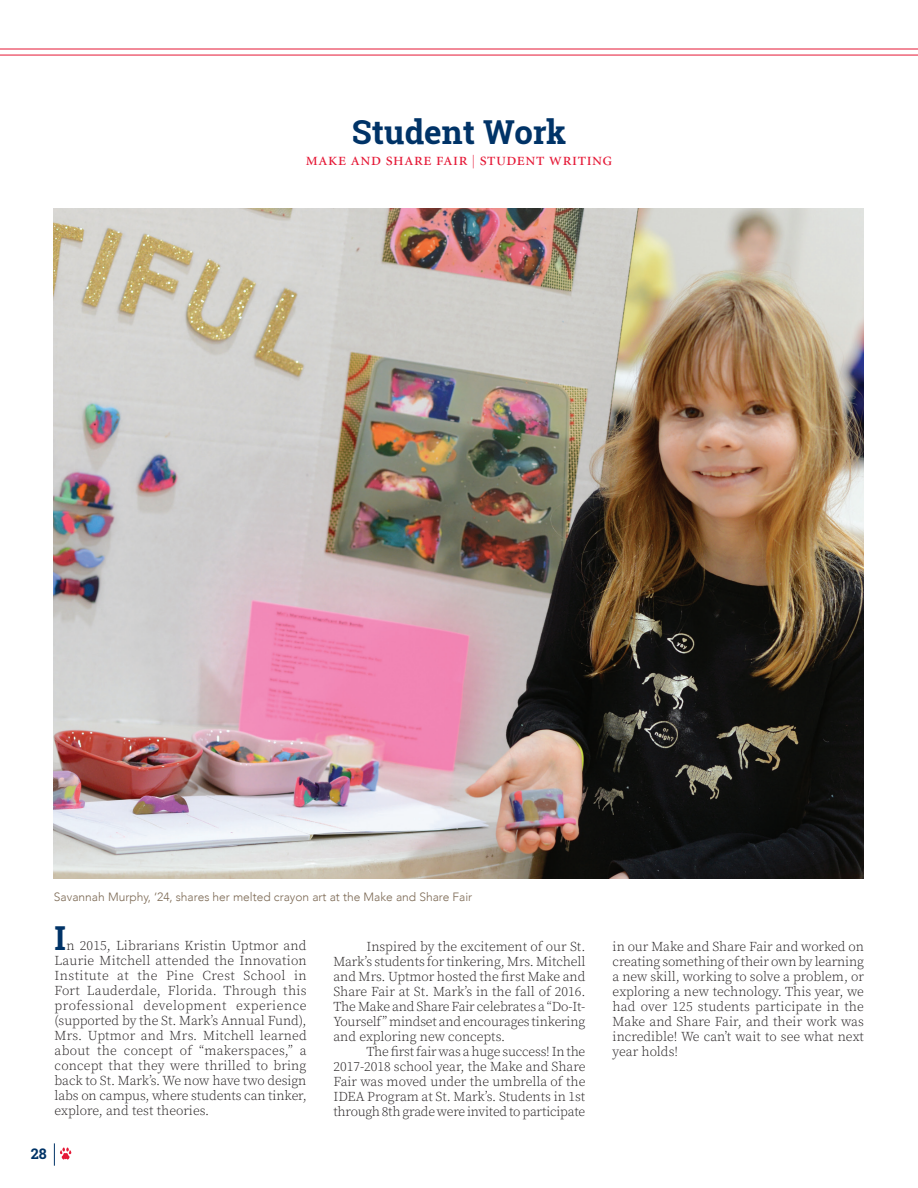
<style>
.page{position:relative;width:918px;height:1188px;background:#fff}
.page>*{position:absolute;margin:0;border:0;box-sizing:border-box;transform-origin:0 0}
.t1{font:700 33px "Roboto Slab";color:#003367}
.t2{font:18px "Minion Exp";color:#e51836}
.t3{font:700 14.55px "Roboto Slab";color:#003367}
.t4{font:300 13.5px/15px "Source Serif Pro";letter-spacing:-.01em;color:#231f20;text-align:justify}
.t5{font:300 12px "Avenir";color:#7c6954}
.s1{font-family:"Source Serif Pro";font-weight:300;font-size:13.5px}
</style>
<div class="page">
<img style="left:54px;top:208px;width:810px;height:670px">
<hr style="left:0;top:55px;width:918px;height:1px;background:#e51836">
<hr style="left:0;top:49px;width:918px;height:1px;background:#e51836">
<svg style="left:54px;top:1143px;width:17px;height:23px"></svg>
<h1 class="t1" style="left:352px;top:109px;width:216px">Student Work</h1>
<h2 class="t2" style="left:306px;top:151px;width:308px">make and share fair <span class="s1">|</span> student writing</h2>
<p class="t5" style="left:54px;top:889px;width:420px">Savannah Murphy, ‘24, shares her melted crayon art at the Make and Share Fair</p>
<h1 class="t1" style="left:55px;top:915px;width:13px">I</h1>
<p class="t4" style="left:55px;top:938px;width:254px;text-indent:12px">n 2015, Librarians Kristin Uptmor and Laurie Mitchell attended the Innovation Institute at the Pine Crest School in Fort Lauderdale, Florida. Through this professional development experience (supported by the St. Mark’s Annual Fund), Mrs. Uptmor and Mrs. Mitchell learned about the concept of “makerspaces,” a concept that they were thrilled to bring back to St. Mark’s. We now have two design labs on campus, where students can tinker, explore, and test theories.</p>
<p class="t4" style="left:333px;top:939px;width:254px;text-indent:33px">Inspired by the excitement of our St.<br>Mark’s students for tinkering, Mrs. Mitchell and Mrs. Uptmor hosted the first Make and Share Fair at St. Mark’s in the fall of 2016.<br>The Make and Share Fair celebrates a “Do-It-Yourself” mindset and encourages tinkering and exploring new concepts.</p>
<p class="t4" style="left:333px;top:1044px;width:254px;text-indent:33px">The first fair was a huge success! In the 2017-2018 school year, the Make and Share Fair was moved under the umbrella of the IDEA Program at St. Mark’s. Students in 1st through 8th grade were invited to participate</p>
<p class="t3" style="left:31px;top:1143px;width:17px">28</p>
<p class="t4" style="left:613px;top:939px;width:253px">in our Make and Share Fair and worked on creating something of their own by learning a new skill, working to solve a problem, or exploring a new technology. This year, we had over 125 students participate in the Make and Share Fair, and their work was incredible! We can’t wait to see what next year holds!</p>
</div>
